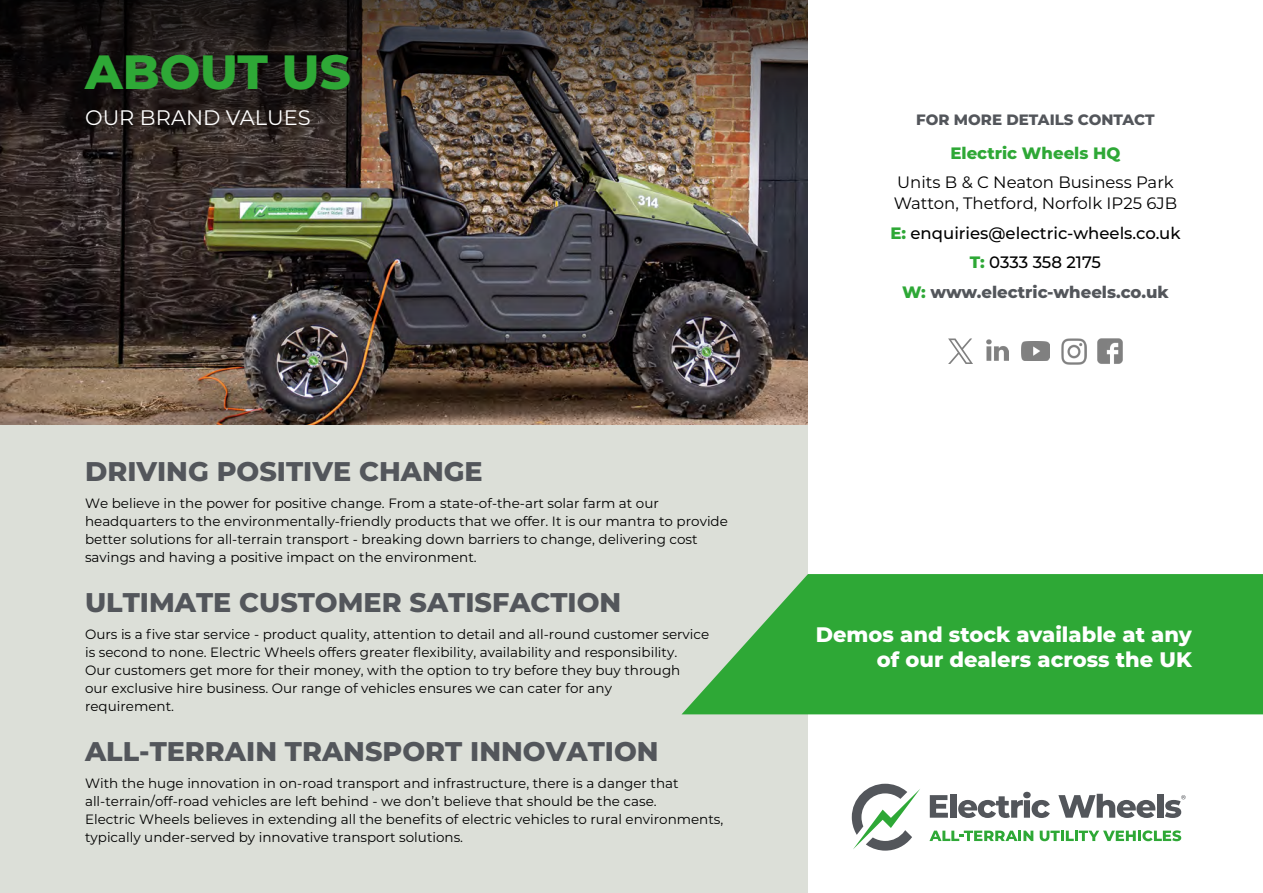
<style>
.page{position:relative;width:1263px;height:893px;background:#fff}
.page>*{position:absolute;margin:0;border:0;box-sizing:border-box;transform-origin:0 0}
.t1{font:800 48px "Montserrat";color:#2ea836}
.t2{font:800 27px "Montserrat";color:#53565b}
.t3{font:800 21px/25.5px "Montserrat";color:#fff;text-align:right}
.t4{font:21px "Montserrat";color:#fff}
.t5{font:500 16.5px/29.5px "Montserrat";color:#000;text-align:center}
.t6{font:16.5px/21px "Montserrat";color:#000}
.t7{font:800 16.5px "Montserrat";color:#2ea836}
.t8{font:800 15px "Montserrat";color:#53565b}
.t9{font:13.5px/18px "Montserrat";color:#000}
.s1{font-weight:800;color:#2ea836}
.s2{font-weight:800;color:#53565b}
</style>
<div class="page">
<img style="left:0;top:170px;width:808px;height:255px">
<div style="left:0;top:425px;width:808px;height:468px;background:#dcdfd8"></div>
<svg style="left:852px;top:784px;width:68px;height:67px"></svg>
<svg style="left:929px;top:831px;width:104px;height:10px"></svg>
<svg style="left:1040px;top:830px;width:141px;height:11px"></svg>
<svg style="left:930px;top:795px;width:18px;height:23px"></svg>
<div style="left:950px;top:794px;width:6px;height:24px;background:#53565b"></div>
<svg style="left:958px;top:792px;width:92px;height:26px"></svg>
<svg style="left:1058px;top:794px;width:97px;height:24px"></svg>
<div style="left:1157px;top:794px;width:6px;height:24px;background:#53565b"></div>
<svg style="left:1165px;top:795px;width:20px;height:23px"></svg>
<svg style="left:682px;top:574px;width:581px;height:140px;background:#40ad47"></svg>
<img style="left:0;top:0;width:808px;height:170px">
<img style="left:986px;top:339px;width:22px;height:22px">
<svg style="left:948px;top:338px;width:25px;height:26px"></svg>
<img style="left:1061px;top:338px;width:25px;height:26px">
<img style="left:1097px;top:338px;width:25px;height:26px">
<img style="left:1022px;top:342px;width:28px;height:19px">
<h1 class="t1" style="left:85px;top:37px;width:267px">ABOUT US</h1>
<h3 class="t4" style="left:85px;top:103px;width:227px">OUR BRAND VALUES</h3>
<p class="t8" style="left:916px;top:109px;width:240px">FOR MORE DETAILS CONTACT</p>
<p class="t7" style="left:950px;top:141px;width:172px">Electric Wheels HQ</p>
<p class="t6" style="left:894px;top:171px;width:285px">Units B &amp; C Neaton Business Park<br>Watton, Thetford, Norfolk IP25 6JB</p>
<p class="t5" style="left:890px;top:218px;width:292px"><span class="s1">E:</span> enquiries@electric-wheels.co.uk<br><span class="s1">T:</span> 0333 358 2175<br><span class="s1">W:</span> <span class="s2">www.electric-wheels.co.uk</span></p>
<h2 class="t2" style="left:85px;top:452px;width:399px">DRIVING POSITIVE CHANGE</h2>
<p class="t9" style="left:85px;top:494px;width:644px">We believe in the power for positive change. From a state-of-the-art solar farm at our headquarters to the environmentally-friendly products that we offer. It is our mantra to provide better solutions for all-terrain transport - breaking down barriers to change, delivering cost savings and having a positive impact on the environment.</p>
<h2 class="t2" style="left:85px;top:583px;width:538px">ULTIMATE CUSTOMER SATISFACTION</h2>
<p class="t9" style="left:85px;top:625px;width:626px">Ours is a five star service - product quality, attention to detail and all-round customer service is second to none. Electric Wheels offers greater flexibility, availability and responsibility.<br>Our customers get more for their money, with the option to try before they buy through<br>our exclusive hire business. Our range of vehicles ensures we can cater for any<br>requirement.</p>
<h2 class="t2" style="left:85px;top:732px;width:575px">ALL-TERRAIN TRANSPORT INNOVATION</h2>
<p class="t9" style="left:85px;top:774px;width:640px">With the huge innovation in on-road transport and infrastructure, there is a danger that all-terrain/off-road vehicles are left behind - we don’t believe that should be the case.<br>Electric Wheels believes in extending all the benefits of electric vehicles to rural environments, typically under-served by innovative transport solutions.</p>
<h3 class="t3" style="left:816px;top:620px;width:378px">Demos and stock available at any of our dealers across the UK</h3>
</div>
